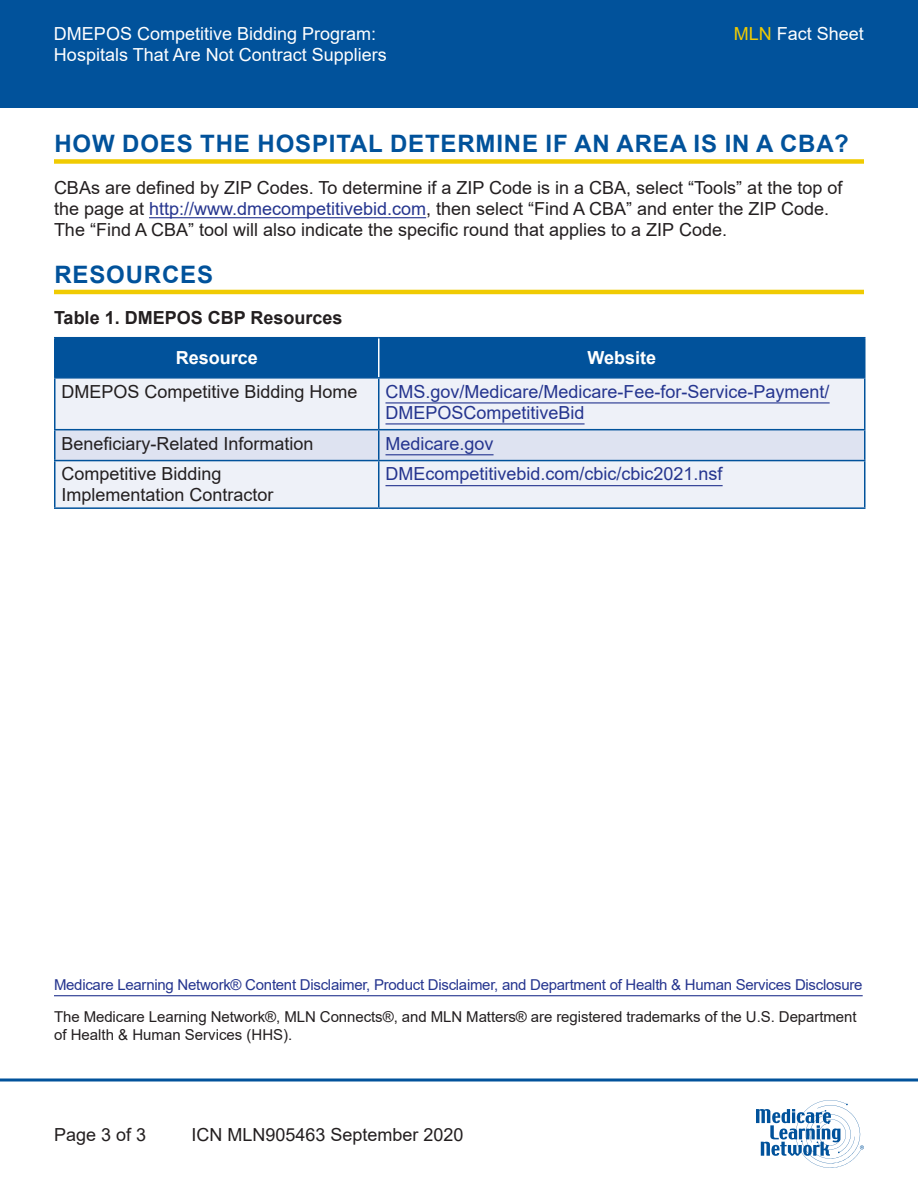
<style>
.page{position:relative;width:918px;height:1188px;background:#fff}
.page>*{position:absolute;margin:0;border:0;box-sizing:border-box;transform-origin:0 0}
.t1{font:700 24px "Arial";letter-spacing:.035em;color:#01529b}
.Table_Text{font:18px/21px "Arial";color:#231f20}
.Table_Text-2{font:18px/21px "Arial";color:#25358f}
.t2{font:18px "Arial";color:#fff}
.t3{font:700 18px "Arial";color:#231f20}
.Table_Header{font:700 18px "Arial";color:#fff}
.Disclaimer{font:15px/18px "Arial";letter-spacing:-.005em;color:#231f20}
.Disclaimer-2{font:15px "Arial";letter-spacing:-.02em;color:#25358f}
.s1{color:#f0cb02}
.s2{color:#25358f}
</style>
<div class="page">
<div style="left:0;top:0;width:918px;height:108px;background:#01529b"></div>
<svg style="left:0;top:1078px;width:918px;height:4px;background:#407db3"></svg>
<svg style="left:756px;top:1100px;width:108px;height:68px"></svg>
<div style="left:54px;top:159px;width:810px;height:5px;background:#f0cb02"></div>
<hr style="left:54px;top:290px;width:810px;height:4px;background:#f0cb02">
<div style="left:55px;top:461px;width:809px;height:46px;background:#eef1f8"></div>
<hr style="left:54px;top:461px;width:1px;height:46px;background:#01529b">
<hr style="left:378px;top:461px;width:1px;height:46px;background:#01529b">
<hr style="left:864px;top:461px;width:2px;height:46px;background:#01529b">
<hr style="left:54px;top:507px;width:325px;height:2px;background:#01529b">
<hr style="left:379px;top:507px;width:486px;height:2px;background:#01529b">
<svg style="left:56px;top:338px;width:808px;height:122px;background:#99b7d6"></svg>
<hr style="left:54px;top:379px;width:2px;height:50px;background:#01529b">
<hr style="left:378px;top:379px;width:2px;height:50px;background:#01529b">
<hr style="left:864px;top:379px;width:2px;height:50px;background:#01529b">
<hr style="left:54px;top:429px;width:325px;height:1px;background:#01529b">
<hr style="left:54px;top:430px;width:2px;height:30px;background:#01529b">
<hr style="left:379px;top:429px;width:487px;height:1px;background:#01529b">
<hr style="left:378px;top:430px;width:2px;height:30px;background:#01529b">
<hr style="left:864px;top:430px;width:2px;height:30px;background:#01529b">
<hr style="left:54px;top:460px;width:325px;height:1px;background:#01529b">
<hr style="left:379px;top:460px;width:487px;height:1px;background:#01529b">
<hr style="left:54px;top:337px;width:325px;height:1px;background:#01529b">
<hr style="left:54px;top:338px;width:2px;height:39px;background:#01529b">
<hr style="left:379px;top:337px;width:487px;height:1px;background:#01529b">
<hr style="left:864px;top:338px;width:2px;height:39px;background:#01529b">
<hr style="left:54px;top:377px;width:325px;height:2px;background:#01529b">
<hr style="left:379px;top:377px;width:487px;height:2px;background:#01529b">
<hr style="left:378px;top:338px;width:2px;height:39px;background:#fff">
<hr style="left:386px;top:402px;width:444px;height:1px;background:#25358f">
<hr style="left:386px;top:423px;width:199px;height:1px;background:#25358f">
<hr style="left:386px;top:454px;width:108px;height:1px;background:#25358f">
<hr style="left:385px;top:485px;width:338px;height:1px;background:#25358f">
<hr style="left:54px;top:995px;width:809px;height:1px;background:#25358f">
<hr style="left:149px;top:217px;width:277px;height:1px;background:#25358f">
<p class="t2" style="left:54px;top:21px;width:324px">DMEPOS Competitive Bidding Program:</p>
<p class="t2" style="left:734px;top:21px;width:132px"><span class="s1">MLN</span> Fact Sheet</p>
<p class="t2" style="left:54px;top:42px;width:334px">Hospitals That Are Not Contract Suppliers</p>
<h2 class="t1" style="left:54px;top:127px;width:796px">HOW DOES THE HOSPITAL DETERMINE IF AN AREA IS IN A CBA?</h2>
<p class="Table_Text" style="left:54px;top:177px;width:790px">CBAs are defined by ZIP Codes. To determine if a ZIP Code is in a CBA, select “Tools” at the top of the page at <span class="s2">http://www.dmecompetitivebid.com</span>, then select “Find A CBA” and enter the ZIP Code.<br>The “Find A CBA” tool will also indicate the specific round that applies to a ZIP Code.</p>
<h2 class="t1" style="left:54px;top:258px;width:160px">RESOURCES</h2>
<p class="t3" style="left:54px;top:305px;width:290px">Table 1. DMEPOS CBP Resources</p>
<p class="Table_Header" style="left:176px;top:345px;width:84px">Resource</p>
<p class="Table_Header" style="left:587px;top:345px;width:70px">Website</p>
<p class="Table_Text" style="left:62px;top:381px;width:298px">DMEPOS Competitive Bidding Home</p>
<p class="Table_Text-2" style="left:386px;top:381px;width:446px">CMS.gov/Medicare/Medicare-Fee-for-Service-Payment/<br>DMEPOSCompetitiveBid</p>
<p class="Table_Text" style="left:62px;top:433px;width:254px">Beneficiary-Related Information</p>
<p class="Table_Text-2" style="left:386px;top:433px;width:110px">Medicare.gov</p>
<p class="Table_Text" style="left:62px;top:463px;width:214px">Competitive Bidding<br>Implementation Contractor</p>
<p class="Table_Text-2" style="left:386px;top:463px;width:339px">DMEcompetitivebid.com/cbic/cbic2021.nsf</p>
<p class="Disclaimer-2" style="left:54px;top:975px;width:810px">Medicare Learning Network® Content Disclaimer, Product Disclaimer, and Department of Health &amp; Human Services Disclosure</p>
<p class="Disclaimer" style="left:54px;top:1008px;width:804px">The Medicare Learning Network®, MLN Connects®, and MLN Matters® are registered trademarks of the U.S. Department of Health &amp; Human Services (HHS).</p>
<p class="Table_Text" style="left:54px;top:1124px;width:94px">Page 3 of 3</p>
<p class="Table_Text" style="left:192px;top:1124px;width:274px">ICN MLN905463 September 2020</p>
</div>
